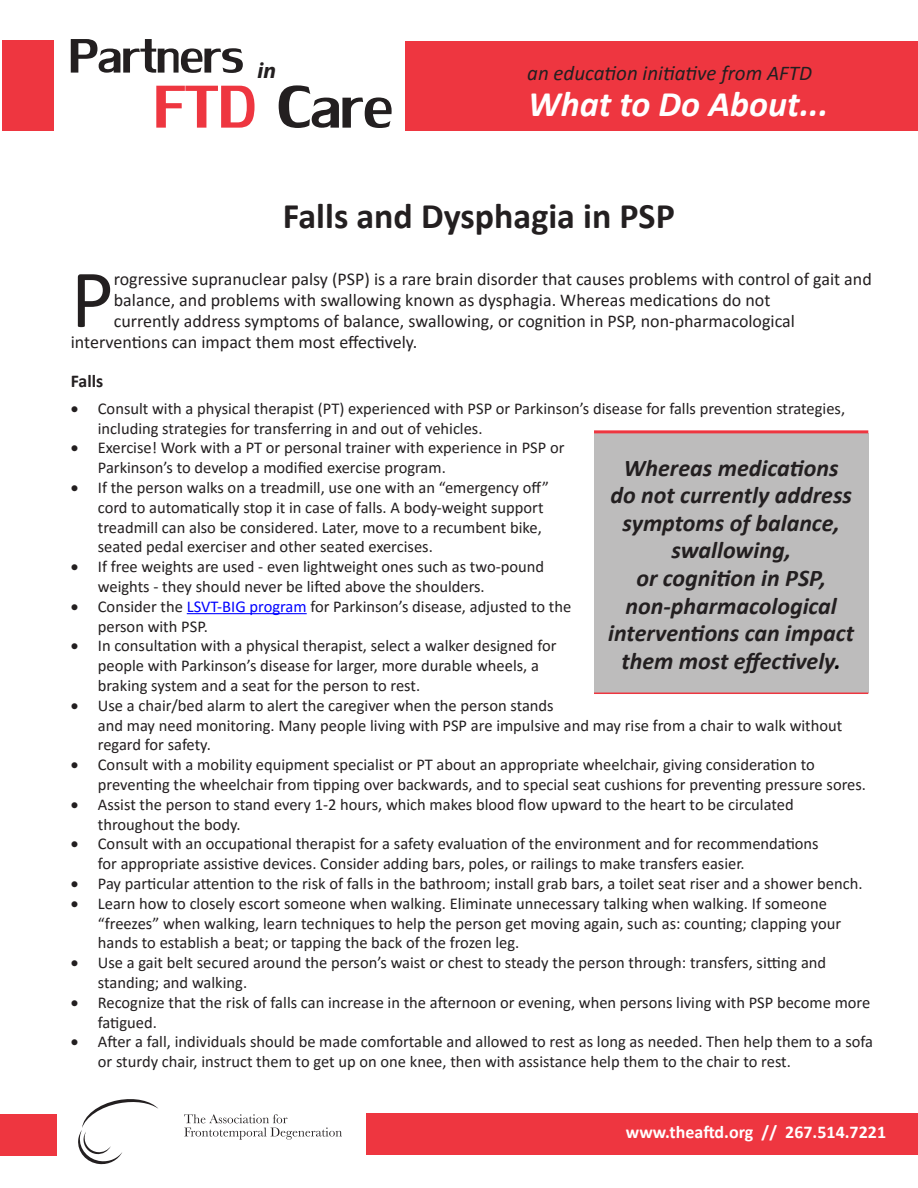
<style>
.page{position:relative;width:918px;height:1188px;background:#fff}
.page>*{position:absolute;margin:0;border:0;box-sizing:border-box;transform-origin:0 0}
.t1{font:90px "Lily UPC";color:#231f20}
.t2{font:83.25px "Calibri";color:#231f20}
.t3{font:72px "Lily UPC";color:#231f20}
.t4{font:700 36px "Calibri";color:#231f20}
.t5{font:italic 700 36px "Calibri";color:#fff}
.t6{font:italic 700 24px/27.6px "Calibri";color:#231f20;text-align:center}
.t7{font:italic 700 22.5px "Myriad Pro";color:#231f20}
.t8{font:italic 21px "Calibri";color:#231f20}
.t9{font:18px "Calibri";color:#231f20}
.t10{font:700 18px "Calibri";color:#fff}
.t11{font:700 18px "Calibri";color:#231f20}
.t12{font:16.5px/19.8px "Calibri";color:#231f20}
.s1{color:#ee3640}
.s2{color:#00f}
.s3{color:#000}
</style>
<div class="page">
<div style="left:0;top:1114px;width:56px;height:42px;background:#ee3640"></div>
<div style="left:406px;top:41px;width:512px;height:90px;background:#ee3640"></div>
<div style="left:3px;top:40px;width:51px;height:91px;background:#ee3640"></div>
<div style="left:366px;top:1113px;width:552px;height:42px;background:#ee3640"></div>
<svg style="left:78px;top:1099px;width:80px;height:65px"></svg>
<svg style="left:184px;top:1114px;width:158px;height:26px"></svg>
<hr style="left:187px;top:613px;width:120px;height:1px;background:#00f">
<div style="left:594px;top:433px;width:274px;height:260px;background:#bdbcbc"></div>
<hr style="left:594px;top:430px;width:274px;height:3px;background:#ee3640">
<hr style="left:594px;top:693px;width:274px;height:1px;background:#ee3640">
<h3 class="t3" style="left:68px;top:6px;width:177px">Partners</h3>
<h3 class="t7" style="left:257px;top:57px;width:20px">in</h3>
<h1 class="t1" style="left:153px;top:44px;width:240px"><span class="s1">FTD</span> Care</h1>
<p class="t8" style="left:527px;top:59px;width:286px">an education initiative from AFTD</p>
<h3 class="t5" style="left:528px;top:78px;width:302px">What to Do About...</h3>
<h3 class="t4" style="left:283px;top:191px;width:393px">Falls and Dysphagia in PSP</h3>
<h2 class="t2" style="left:71px;top:267px;width:45px">P</h2>
<p class="t9" style="left:114px;top:273px;width:759px">rogressive supranuclear palsy (PSP) is a rare brain disorder that causes problems with control of gait and</p>
<p class="t9" style="left:114px;top:288px;width:658px">balance, and problems with swallowing known as dysphagia. Whereas medications do not</p>
<p class="t9" style="left:114px;top:308px;width:683px">currently address symptoms of balance, swallowing, or cognition in PSP, non-pharmacological</p>
<p class="t9" style="left:71px;top:329px;width:348px">interventions can impact them most effectively.</p>
<p class="t11" style="left:71px;top:375px;width:34px">Falls</p>
<p class="t12" style="left:98px;top:398px;width:749px;text-indent:-27px">• Consult with a physical therapist (PT) experienced with PSP or Parkinson’s disease for falls prevention strategies, including strategies for transferring in and out of vehicles.</p>
<p class="t12" style="left:98px;top:438px;width:468px;text-indent:-27px">• Exercise! Work with a PT or personal trainer with experience in PSP or<br>Parkinson’s to develop a modified exercise program.</p>
<p class="t12" style="left:98px;top:477px;width:453px;text-indent:-27px">• If the person walks on a treadmill, use one with an “emergency off” cord to automatically stop it in case of falls. A body-weight support treadmill can also be considered. Later, move to a recumbent bike, seated pedal exerciser and other seated exercises.</p>
<p class="t12" style="left:98px;top:558px;width:448px;text-indent:-27px">• If free weights are used - even lightweight ones such as two-pound weights - they should never be lifted above the shoulders.</p>
<p class="t12" style="left:98px;top:597px;width:475px;text-indent:-27px">• Consider the <span class="s2">LSVT-BIG program</span> for Parkinson’s disease, adjusted to the person with PSP.</p>
<p class="t12" style="left:98px;top:636px;width:460px;text-indent:-27px">• In consultation with a physical therapist, select a walker designed for people with Parkinson’s disease for larger, more durable wheels, a braking system and a seat for the person to rest.</p>
<p class="t12" style="left:98px;top:695px;width:746px;text-indent:-27px">• Use a chair/bed alarm to alert the caregiver when the person stands<br>and may need monitoring. Many people living with PSP are impulsive and may rise from a chair to walk without regard for safety.</p>
<p class="t12" style="left:98px;top:754px;width:770px;text-indent:-27px">• Consult with a mobility equipment specialist or PT about an appropriate wheelchair, giving consideration to preventing the wheelchair from tipping over backwards, and to special seat cushions for preventing pressure sores.</p>
<p class="t12" style="left:98px;top:794px;width:697px;text-indent:-27px">• Assist the person to stand every 1-2 hours, which makes blood flow upward to the heart to be circulated throughout the body.</p>
<p class="t12" style="left:98px;top:834px;width:722px;text-indent:-27px">• Consult with an occupational therapist for a safety evaluation of the environment and for recommendations for appropriate assistive devices. Consider adding bars, poles, or railings to make transfers easier.</p>
<p class="t12" style="left:71px;top:873px;width:793px">• Pay particular attention to the risk of falls in the bathroom; install grab bars, a toilet seat riser and a shower bench.</p>
<p class="t12" style="left:98px;top:894px;width:745px;text-indent:-27px">• Learn how to closely escort someone when walking. Eliminate unnecessary talking when walking. If someone “freezes” when walking, learn techniques to help the person get moving again, such as: counting; clapping your hands to establish a beat; or tapping the back of the frozen leg.</p>
<p class="t12" style="left:98px;top:952px;width:730px;text-indent:-27px">• Use a gait belt secured around the person’s waist or chest to steady the person through: transfers, sitting and standing; and walking.</p>
<p class="t12" style="left:98px;top:992px;width:774px;text-indent:-27px">• Recognize that the risk of falls can increase in the afternoon or evening, when persons living with PSP become more fatigued.</p>
<p class="t12" style="left:98px;top:1032px;width:777px;text-indent:-27px">• After a fall, individuals should be made comfortable and allowed to rest as long as needed. Then help them to a sofa or sturdy chair, instruct them to get up on one knee, then with assistance help them to the chair to rest.</p>
<h3 class="t6" style="left:608px;top:453px;width:247px">Whereas medications do not currently address symptoms of balance, swallowing,<br>or cognition in PSP, non-pharmacological interventions can impact them most effectively<span class="s3">.</span></h3>
<p class="t10" style="left:626px;top:1119px;width:262px">www.theaftd.org // 267.514.7221</p>
</div>
